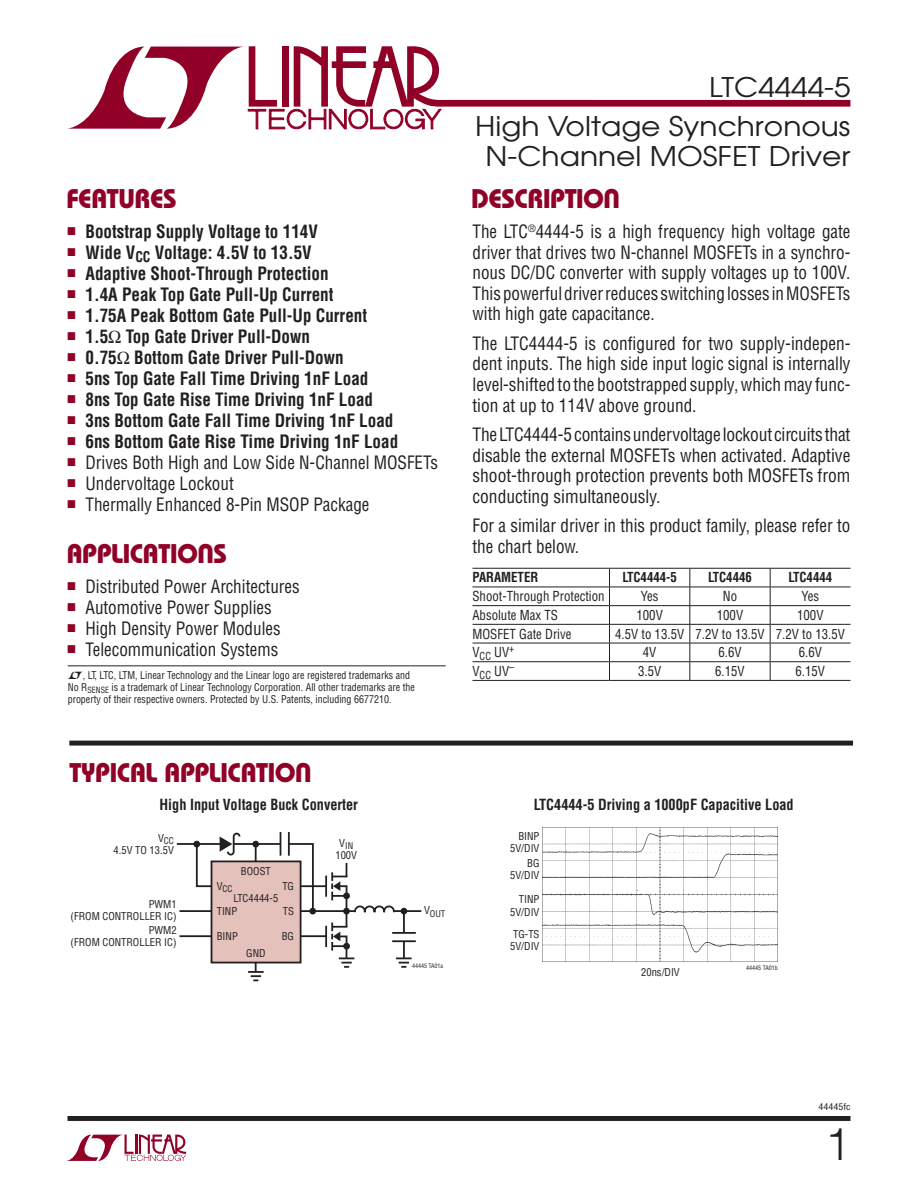
<style>
.page{position:relative;width:918px;height:1188px;background:#fff}
.page>*{position:absolute;margin:0;border:0;box-sizing:border-box;transform-origin:0 0}
.t1{font:300 45px "Helvetica";color:#231f20}
.t2{font:27px/30px "Avant Garde";color:#231f20;text-align:center;scale:1.1 1}
.t3{font:27px "Linear Bauhaus";letter-spacing:-.02em;color:#900027}
.t4{font:18px/20.7px "Linear Helv Cond";color:#231f20;text-align:justify;scale:.95 1}
.t5{font:700 18px "Linear Helv Cond";color:#231f20;scale:.95 1}
.t6{font:18px/20.5px "Linear Helv Cond";color:#231f20;text-align:justify;scale:.96 1}
.t7{font:18px/20.5px "Linear Helv Cond";color:#231f20;text-align:justify}
.t8{font:700 15px "Linear Helv Cond";color:#231f20;scale:.95 1}
.t9{font:13.5px "Linear Helv Cond";color:#231f20;scale:.95 1}
.t10{font:700 13.5px "Linear Helv Cond";color:#231f20;scale:.95 1}
.t11{font:10.5px/12px "Linear Helv Cond";color:#231f20;scale:.95 1}
.t12{font:10.5px/12px "Linear Helv Cond";color:#231f20;text-align:right}
.t13{font:condensed 10.5px/12px "Helvetica";color:#231f20;text-align:right}
.t14{font:9px "Linear Helv Cond";color:#231f20}
.t15{font:9px "Linear Helv Cond";color:#231f20;scale:1.1 1}
.t16{font:6px "Linear Helv Cond";color:#231f20}
.t17{font:condensed 6px "Helvetica";color:#231f20}
.s1{font-weight:400}
</style>
<div class="page">
<svg style="left:67px;top:1135px;width:119px;height:26px"></svg>
<div style="left:68px;top:1116px;width:782px;height:5px;background:#231f20"></div>
<svg style="left:68px;top:46px;width:782px;height:83px"></svg>
<div style="left:69px;top:741px;width:784px;height:5px;background:#231f20"></div>
<hr style="left:610px;top:568px;width:160px;height:1px;background:#231f20">
<hr style="left:610px;top:587px;width:160px;height:1px;background:#231f20">
<hr style="left:610px;top:605px;width:160px;height:1px;background:#231f20">
<hr style="left:610px;top:624px;width:160px;height:1px;background:#231f20">
<hr style="left:610px;top:643px;width:160px;height:1px;background:#231f20">
<hr style="left:610px;top:661px;width:160px;height:1px;background:#231f20">
<svg style="left:689px;top:569px;width:1px;height:111px"></svg>
<hr style="left:610px;top:680px;width:160px;height:1px;background:#231f20">
<hr style="left:472px;top:568px;width:138px;height:1px;background:#231f20">
<hr style="left:472px;top:587px;width:138px;height:1px;background:#231f20">
<hr style="left:472px;top:605px;width:138px;height:1px;background:#231f20">
<hr style="left:472px;top:624px;width:138px;height:1px;background:#231f20">
<hr style="left:472px;top:643px;width:138px;height:1px;background:#231f20">
<hr style="left:472px;top:661px;width:138px;height:1px;background:#231f20">
<svg style="left:609px;top:569px;width:1px;height:111px"></svg>
<hr style="left:472px;top:680px;width:138px;height:1px;background:#231f20">
<hr style="left:770px;top:568px;width:81px;height:1px;background:#231f20">
<hr style="left:770px;top:587px;width:81px;height:1px;background:#231f20">
<hr style="left:770px;top:605px;width:81px;height:1px;background:#231f20">
<hr style="left:770px;top:624px;width:81px;height:1px;background:#231f20">
<hr style="left:770px;top:643px;width:81px;height:1px;background:#231f20">
<hr style="left:770px;top:661px;width:81px;height:1px;background:#231f20">
<svg style="left:770px;top:569px;width:1px;height:111px"></svg>
<hr style="left:770px;top:680px;width:81px;height:1px;background:#231f20">
<hr style="left:68px;top:665px;width:378px;height:1px;background:#231f20">
<hr style="left:403px;top:909px;width:2px;height:51px;background:#231f20">
<hr style="left:255px;top:844px;width:2px;height:133px;background:#231f20">
<hr style="left:346px;top:863px;width:1px;height:97px;background:#231f20">
<svg style="left:248px;top:971px;width:16px;height:10px"></svg>
<svg style="left:339px;top:957px;width:15px;height:11px"></svg>
<svg style="left:396px;top:957px;width:16px;height:11px"></svg>
<hr style="left:325px;top:926px;width:2px;height:21px;background:#231f20">
<svg style="left:331px;top:923px;width:17px;height:28px"></svg>
<hr style="left:180px;top:935px;width:146px;height:2px;background:#231f20">
<div style="left:212px;top:861px;width:89px;height:102px;background:#e5c1bc"></div>
<div style="left:211px;top:861px;width:91px;height:102px;border:2px solid #231f20"></div>
<hr style="left:348px;top:910px;width:73px;height:2px;background:#231f20">
<svg style="left:403px;top:934px;width:2px;height:6px"></svg>
<hr style="left:392px;top:940px;width:24px;height:2px;background:#231f20">
<hr style="left:392px;top:932px;width:24px;height:2px;background:#231f20">
<svg style="left:176px;top:832px;width:231px;height:82px"></svg>
<img style="left:543px;top:828px;width:235px;height:134px">
<h2 class="t2" style="left:709px;top:75px;width:130px">LTC4444-5</h2>
<h2 class="t3" style="left:67px;top:189px;width:112px">FEATURES</h2>
<p class="t5" style="left:68px;top:225px;width:265px"><sup>■</sup> Bootstrap Supply Voltage to 114V</p>
<p class="t5" style="left:68px;top:246px;width:259px"><sup>■</sup> Wide V<sub>CC</sub> Voltage: 4.5V to 13.5V</p>
<p class="t5" style="left:68px;top:267px;width:276px"><sup>■</sup> Adaptive Shoot-Through Protection</p>
<p class="t5" style="left:68px;top:288px;width:282px"><sup>■</sup> 1.4A Peak Top Gate Pull-Up Current</p>
<p class="t5" style="left:68px;top:309px;width:317px"><sup>■</sup> 1.75A Peak Bottom Gate Pull-Up Current</p>
<p class="t5" style="left:68px;top:330px;width:257px"><sup>■</sup> 1.5<span class="s1">Ω</span> Top Gate Driver Pull-Down</p>
<p class="t5" style="left:68px;top:351px;width:292px"><sup>■</sup> 0.75<span class="s1">Ω</span> Bottom Gate Driver Pull-Down</p>
<p class="t5" style="left:68px;top:372px;width:318px"><sup>■</sup> 5ns Top Gate Fall Time Driving 1nF Load</p>
<p class="t5" style="left:68px;top:393px;width:323px"><sup>■</sup> 8ns Top Gate Rise Time Driving 1nF Load</p>
<p class="t5" style="left:68px;top:414px;width:345px"><sup>■</sup> 3ns Bottom Gate Fall Time Driving 1nF Load</p>
<p class="t5" style="left:68px;top:435px;width:350px"><sup>■</sup> 6ns Bottom Gate Rise Time Driving 1nF Load</p>
<p class="t4" style="left:68px;top:454px;width:392px"><sup>■</sup> Drives Both High and Low Side N-Channel MOSFETs</p>
<p class="t4" style="left:68px;top:475px;width:177px"><sup>■</sup> Undervoltage Lockout</p>
<p class="t4" style="left:68px;top:496px;width:319px"><sup>■</sup> Thermally Enhanced 8-Pin MSOP Package</p>
<h2 class="t3" style="left:66px;top:543px;width:162px">APPLICATIONS</h2>
<p class="t4" style="left:68px;top:579px;width:246px"><sup>■</sup> Distributed Power Architectures</p>
<p class="t4" style="left:68px;top:600px;width:216px"><sup>■</sup> Automotive Power Supplies</p>
<p class="t4" style="left:68px;top:621px;width:226px"><sup>■</sup> High Density Power Modules</p>
<p class="t4" style="left:68px;top:642px;width:224px"><sup>■</sup> Telecommunication Systems</p>
<p class="t11" style="left:68px;top:671px;width:367px;text-indent:15px">, LT, LTC, LTM, Linear Technology and the Linear logo are registered trademarks and<br>No R<sub>SENSE</sub> is a trademark of Linear Technology Corporation. All other trademarks are the property of their respective owners. Protected by U.S. Patents, including 6677210.</p>
<h2 class="t3" style="left:69px;top:763px;width:244px">TYPICAL APPLICATION</h2>
<h2 class="t2" style="left:475px;top:114px;width:343px">High Voltage Synchronous<br>N-Channel MOSFET Driver</h2>
<h2 class="t3" style="left:471px;top:189px;width:151px">DESCRIPTION</h2>
<p class="t4" style="left:472px;top:223px;width:399px">The LTC<sup>®</sup>4444-5 is a high frequency high voltage gate driver that drives two N-channel MOSFETs in a synchro&shy;nous DC/DC converter with supply voltages up to 100V.<br>This powerful driver reduces switching losses in MOSFETs with high gate capacitance.</p>
<p class="t6" style="left:472px;top:335px;width:395px">The LTC4444-5 is configured for two supply-indepen&shy;dent inputs. The high side input logic signal is internally level-shifted to the bootstrapped supply, which may func&shy;tion at up to 114V above ground.</p>
<p class="t7" style="left:472px;top:427px;width:379px">The LTC4444-5 contains undervoltage lockout circuits that disable the external MOSFETs when activated. Adaptive shoot-through protection prevents both MOSFETs from conducting simultaneously.</p>
<p class="t4" style="left:472px;top:518px;width:399px">For a similar driver in this product family, please refer to the chart below.</p>
<p class="t10" style="left:472px;top:573px;width:71px">PARAMETER</p>
<p class="t10" style="left:622px;top:573px;width:59px">LTC4444-5</p>
<p class="t10" style="left:708px;top:573px;width:48px">LTC4446</p>
<p class="t10" style="left:788px;top:573px;width:48px">LTC4444</p>
<p class="t9" style="left:472px;top:592px;width:141px">Shoot-Through Protection</p>
<p class="t9" style="left:641px;top:592px;width:20px">Yes</p>
<p class="t9" style="left:723px;top:592px;width:16px">No</p>
<p class="t9" style="left:801px;top:592px;width:20px">Yes</p>
<p class="t9" style="left:472px;top:610px;width:91px">Absolute Max TS</p>
<p class="t9" style="left:636px;top:610px;width:29px">100V</p>
<p class="t9" style="left:717px;top:610px;width:29px">100V</p>
<p class="t9" style="left:797px;top:610px;width:29px">100V</p>
<p class="t9" style="left:472px;top:629px;width:106px">MOSFET Gate Drive</p>
<p class="t9" style="left:615px;top:629px;width:243px">4.5V to 13.5V 7.2V to 13.5V 7.2V to 13.5V</p>
<p class="t9" style="left:472px;top:648px;width:46px">V<sub>CC</sub> UV<sup>+</sup></p>
<p class="t9" style="left:643px;top:648px;width:16px">4V</p>
<p class="t9" style="left:718px;top:648px;width:26px">6.6V</p>
<p class="t9" style="left:799px;top:648px;width:26px">6.6V</p>
<p class="t9" style="left:473px;top:666px;width:46px">V<sub>CC</sub> UV<sup>–</sup></p>
<p class="t9" style="left:638px;top:666px;width:26px">3.5V</p>
<p class="t9" style="left:715px;top:666px;width:33px">6.15V</p>
<p class="t9" style="left:796px;top:666px;width:33px">6.15V</p>
<p class="t8" style="left:160px;top:800px;width:210px">High Input Voltage Buck Converter</p>
<p class="t8" style="left:534px;top:800px;width:275px">LTC4444-5 Driving a 1000pF Capacitive Load</p>
<p class="t14" style="left:158px;top:838px;width:17px"><sup>V</sup>CC</p>
<p class="t12" style="left:114px;top:846px;width:62px">4.5V TO 13.5V</p>
<p class="t12" style="left:71px;top:900px;width:107px">PWM1<br>(FROM CONTROLLER IC)</p>
<p class="t12" style="left:71px;top:926px;width:107px">PWM2<br>(FROM CONTROLLER IC)</p>
<p class="t12" style="left:241px;top:867px;width:31px">BOOST</p>
<p class="t12" style="left:282px;top:882px;width:13px">TG</p>
<p class="t14" style="left:217px;top:886px;width:17px"><sup>V</sup>CC</p>
<p class="t12" style="left:217px;top:907px;width:22px">TINP</p>
<p class="t12" style="left:233px;top:893px;width:46px">LTC4444-5</p>
<p class="t12" style="left:283px;top:907px;width:13px">TS</p>
<p class="t12" style="left:217px;top:932px;width:23px">BINP</p>
<p class="t12" style="left:246px;top:948px;width:21px">GND</p>
<p class="t12" style="left:282px;top:932px;width:14px">BG</p>
<p class="t14" style="left:339px;top:843px;width:15px"><sup>V</sup>IN</p>
<p class="t12" style="left:335px;top:851px;width:23px">100V</p>
<p class="t14" style="left:424px;top:910px;width:23px"><sup>V</sup>OUT</p>
<p class="t16" style="left:412px;top:964px;width:33px">44445 TA01a</p>
<p class="t13" style="left:510px;top:831px;width:31px">BINP<br>5V/DIV</p>
<p class="t13" style="left:510px;top:858px;width:31px">BG<br>5V/DIV</p>
<p class="t13" style="left:510px;top:895px;width:31px">TINP<br>5V/DIV</p>
<p class="t13" style="left:510px;top:929px;width:31px;text-align:left">TG-TS<br>5V/DIV</p>
<p class="t13" style="left:641px;top:967px;width:40px">20ns/DIV</p>
<p class="t17" style="left:746px;top:965px;width:33px">44445 TA01b</p>
<p class="t15" style="left:819px;top:1104px;width:30px">44445fc</p>
<h1 class="t1" style="left:825px;top:1126px;width:27px">1</h1>
</div>
